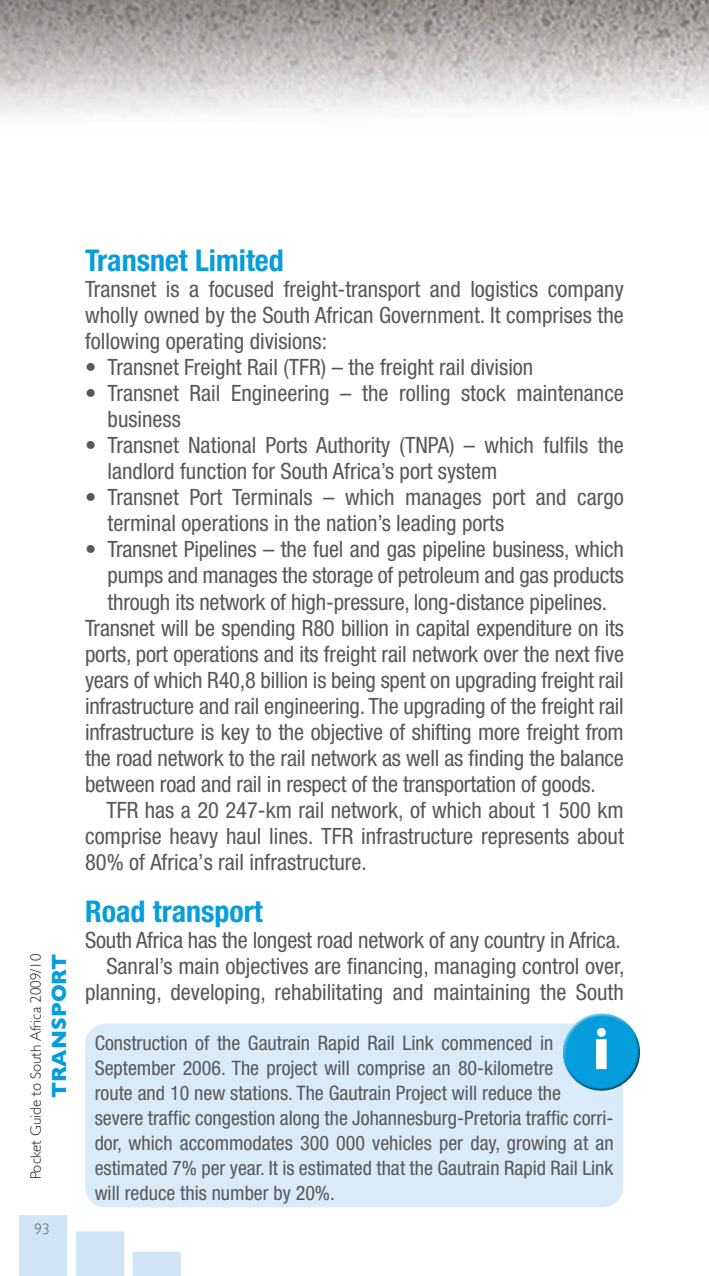
<style>
.page{position:relative;width:709px;height:1276px;background:#fff}
.page>*{position:absolute;margin:0;border:0;box-sizing:border-box;transform-origin:0 0}
.t1{font:700 60px "Gill Sans";color:#fff}
.HEADING_1{font:700 condensed 30px "Helvetica Neue";color:#069ddc}
.BODYTEXT{font:condensed 22.5px/26px "Helvetica Neue";color:#57585a;text-align:justify}
.BODYTEXT-2{font:700 21px "Gill Sans";color:#069ddc}
.INFO_BOX_TEXT{font:condensed 20px/25px "Helvetica Neue";color:#57585a}
.BODYTEXT-3{font:300 15px "Gill Sans";color:#231f20}
.BODYTEXT-4{font:300 15px "Gill Sans";color:#57585a}
</style>
<div class="page">
<svg style="left:19px;top:1215px;width:162px;height:61px"></svg>
<img style="left:0;top:0;width:709px;height:117px">
<div style="left:85px;top:1023px;width:538px;height:184px;background:#d9ebf8;border-radius:21px"></div>
<div style="left:561px;top:1012px;width:82px;height:82px;background:#231f20;opacity:.75"></div>
<p class="BODYTEXT-3" style="left:27px;top:1179px;width:227px;rotate:-90deg">Pocket Guide to South Africa 2009/10</p>
<p class="BODYTEXT-2" style="left:47px;top:1098px;width:146px;rotate:-90deg">TRANSPORT</p>
<p class="BODYTEXT-4" style="left:35px;top:1220px;width:17px">93</p>
<p class="HEADING_1" style="left:85px;top:242px;width:200px">Transnet Limited</p>
<p class="BODYTEXT" style="left:85px;top:276px;width:540px">Transnet is a focused freight-transport and logistics company wholly owned by the South African Government. It comprises the following operating divisions:</p>
<p class="BODYTEXT" style="left:85px;top:354px;width:450px">• Transnet Freight Rail (TFR) – the freight rail division</p>
<p class="BODYTEXT" style="left:108px;top:380px;width:518px;text-indent:-22px">• Transnet Rail Engineering – the rolling stock maintenance business</p>
<p class="BODYTEXT" style="left:108px;top:432px;width:518px;text-indent:-22px">• Transnet National Ports Authority (TNPA) – which fulfils the landlord function for South Africa’s port system</p>
<p class="BODYTEXT" style="left:108px;top:484px;width:518px;text-indent:-22px">• Transnet Port Terminals – which manages port and cargo terminal operations in the nation’s leading ports</p>
<p class="BODYTEXT" style="left:108px;top:536px;width:518px;text-indent:-22px">• Transnet Pipelines – the fuel and gas pipeline business, which pumps and manages the storage of petroleum and gas products through its network of high-pressure, long-distance pipelines.</p>
<p class="BODYTEXT" style="left:85px;top:614px;width:540px">Transnet will be spending R80 billion in capital expenditure on its ports, port operations and its freight rail network over the next five years of which R40,8 billion is being spent on upgrading freight rail infrastructure and rail engineering. The upgrading of the freight rail infrastructure is key to the objective of shifting more freight from the road network to the rail network as well as finding the balance between road and rail in respect of the transportation of goods.</p>
<p class="BODYTEXT" style="left:85px;top:796px;width:540px;text-indent:21px">TFR has a 20 247-km rail network, of which about 1 500 km comprise heavy haul lines. TFR infrastructure represents about 80% of Africa’s rail infrastructure.</p>
<p class="HEADING_1" style="left:85px;top:892px;width:179px">Road transport</p>
<p class="BODYTEXT" style="left:85px;top:926px;width:537px">South Africa has the longest road network of any country in Africa.</p>
<p class="BODYTEXT" style="left:85px;top:952px;width:541px;text-align:right">Sanral’s main objectives are financing, managing control over, planning, developing, rehabilitating and maintaining the South</p>
<p class="INFO_BOX_TEXT" style="left:95px;top:1030px;width:520px">Construction of the Gautrain Rapid Rail Link commenced in September 2006. The project will comprise an 80-kilometre<br>route and 10 new stations. The Gautrain Project will reduce the severe traffic congestion along the Johannesburg-Pretoria traffic corri&shy;dor, which accommodates 300 000 vehicles per day, growing at an estimated 7% per year. It is estimated that the Gautrain Rapid Rail Link will reduce this number by 20%.</p>
<p class="t1" style="left:592px;top:1013px;width:20px">i</p>
</div>
